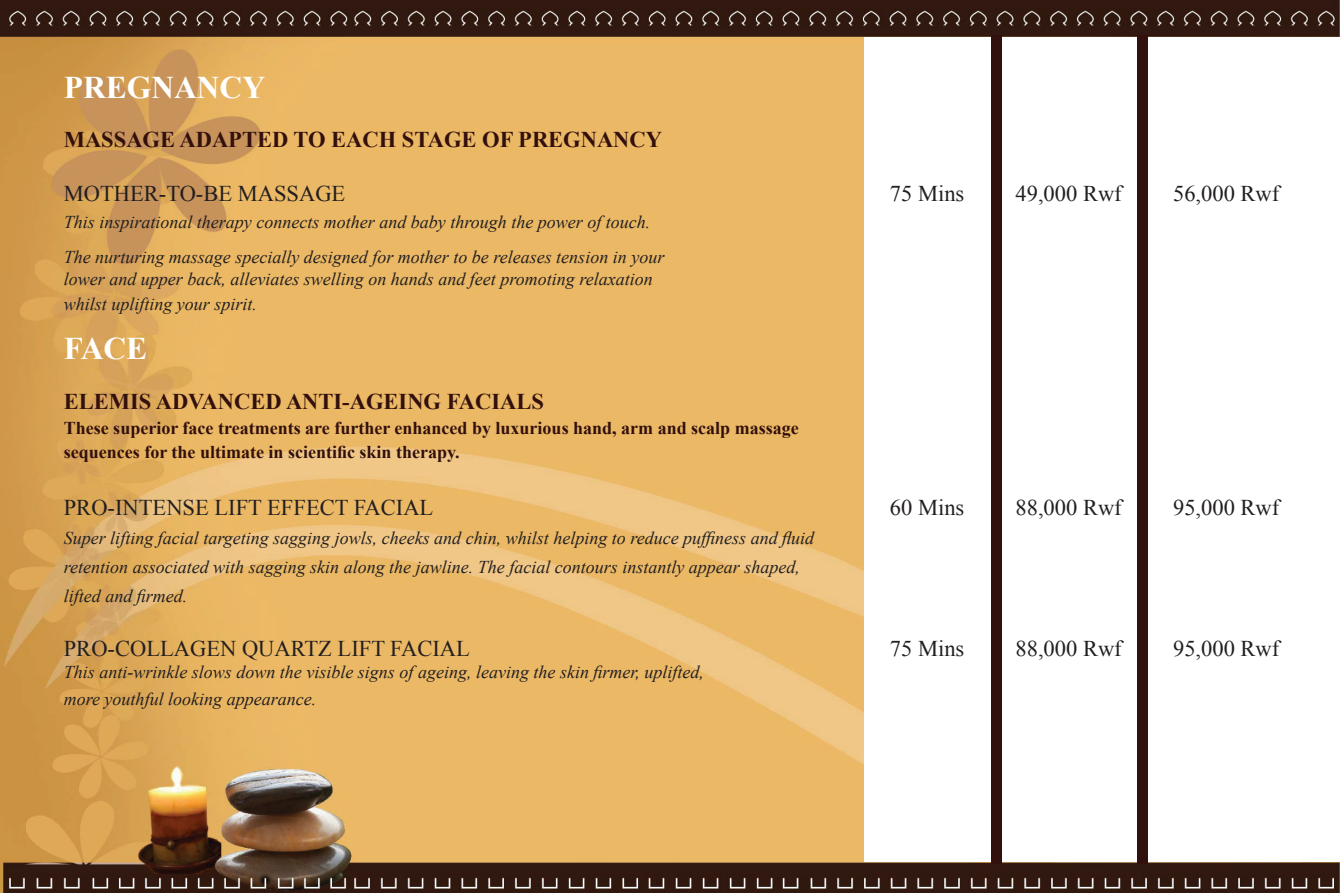
<style>
.page{position:relative;width:1340px;height:893px;background:#fff}
.page>*{position:absolute;margin:0;border:0;box-sizing:border-box;transform-origin:0 0}
.t1{font:700 31.5px "Times New Roman";color:#fff}
.t2{font:22.5px "Times New Roman";color:#231f20}
.t3{font:700 22.5px "Times New Roman";color:#32100d}
.t4{font:italic 18px "Times New Roman";color:#231f20}
.t5{font:700 18px "Times New Roman";color:#32100d}
</style>
<div class="page">
<img style="left:0;top:1px;width:1339px;height:891px">
<div style="left:864px;top:38px;width:475px;height:824px;background:#fff"></div>
<div style="left:1136px;top:35px;width:11px;height:829px;background:#32100d"></div>
<div style="left:991px;top:35px;width:11px;height:829px;background:#32100d"></div>
<p class="t1" style="left:64px;top:66px;width:203px">PREGNANCY</p>
<p class="t3" style="left:64px;top:124px;width:599px">MASSAGE ADAPTED TO EACH STAGE OF PREGNANCY</p>
<p class="t2" style="left:64px;top:179px;width:283px">MOTHER-TO-BE MASSAGE</p>
<p class="t2" style="left:890px;top:179px;width:76px">75 Mins</p>
<p class="t2" style="left:1015px;top:179px;width:108px">49,000 Rwf</p>
<p class="t2" style="left:1173px;top:179px;width:108px">56,000 Rwf</p>
<p class="t4" style="left:64px;top:210px;width:588px">This inspirational therapy connects mother and baby through the power of touch.</p>
<p class="t4" style="left:64px;top:245px;width:602px">The nurturing massage specially designed for mother to be releases tension in your</p>
<p class="t4" style="left:64px;top:267px;width:590px">lower and upper back, alleviates swelling on hands and feet promoting relaxation</p>
<p class="t4" style="left:64px;top:291px;width:195px">whilst uplifting your spirit.</p>
<p class="t1" style="left:64px;top:327px;width:85px">FACE</p>
<p class="t3" style="left:64px;top:386px;width:481px">ELEMIS ADVANCED ANTI-AGEING FACIALS</p>
<p class="t5" style="left:64px;top:415px;width:736px">These superior face treatments are further enhanced by luxurious hand, arm and scalp massage</p>
<p class="t5" style="left:64px;top:440px;width:397px">sequences for the ultimate in scientific skin therapy.</p>
<p class="t2" style="left:64px;top:492px;width:371px">PRO-INTENSE LIFT EFFECT FACIAL</p>
<p class="t2" style="left:890px;top:492px;width:76px">60 Mins</p>
<p class="t2" style="left:1015px;top:492px;width:108px">88,000 Rwf</p>
<p class="t2" style="left:1173px;top:492px;width:108px">95,000 Rwf</p>
<p class="t4" style="left:64px;top:525px;width:752px">Super lifting facial targeting sagging jowls, cheeks and chin, whilst helping to reduce puffiness and fluid</p>
<p class="t4" style="left:64px;top:555px;width:737px">retention associated with sagging skin along the jawline. The facial contours instantly appear shaped,</p>
<p class="t4" style="left:64px;top:584px;width:125px">lifted and firmed.</p>
<p class="t2" style="left:64px;top:634px;width:407px">PRO-COLLAGEN QUARTZ LIFT FACIAL</p>
<p class="t2" style="left:890px;top:634px;width:76px">75 Mins</p>
<p class="t2" style="left:1015px;top:634px;width:108px">88,000 Rwf</p>
<p class="t2" style="left:1173px;top:634px;width:108px">95,000 Rwf</p>
<p class="t4" style="left:64px;top:660px;width:641px">This anti-wrinkle slows down the visible signs of ageing, leaving the skin firmer, uplifted,</p>
<p class="t4" style="left:64px;top:687px;width:254px">more youthful looking appearance.</p>
</div>
